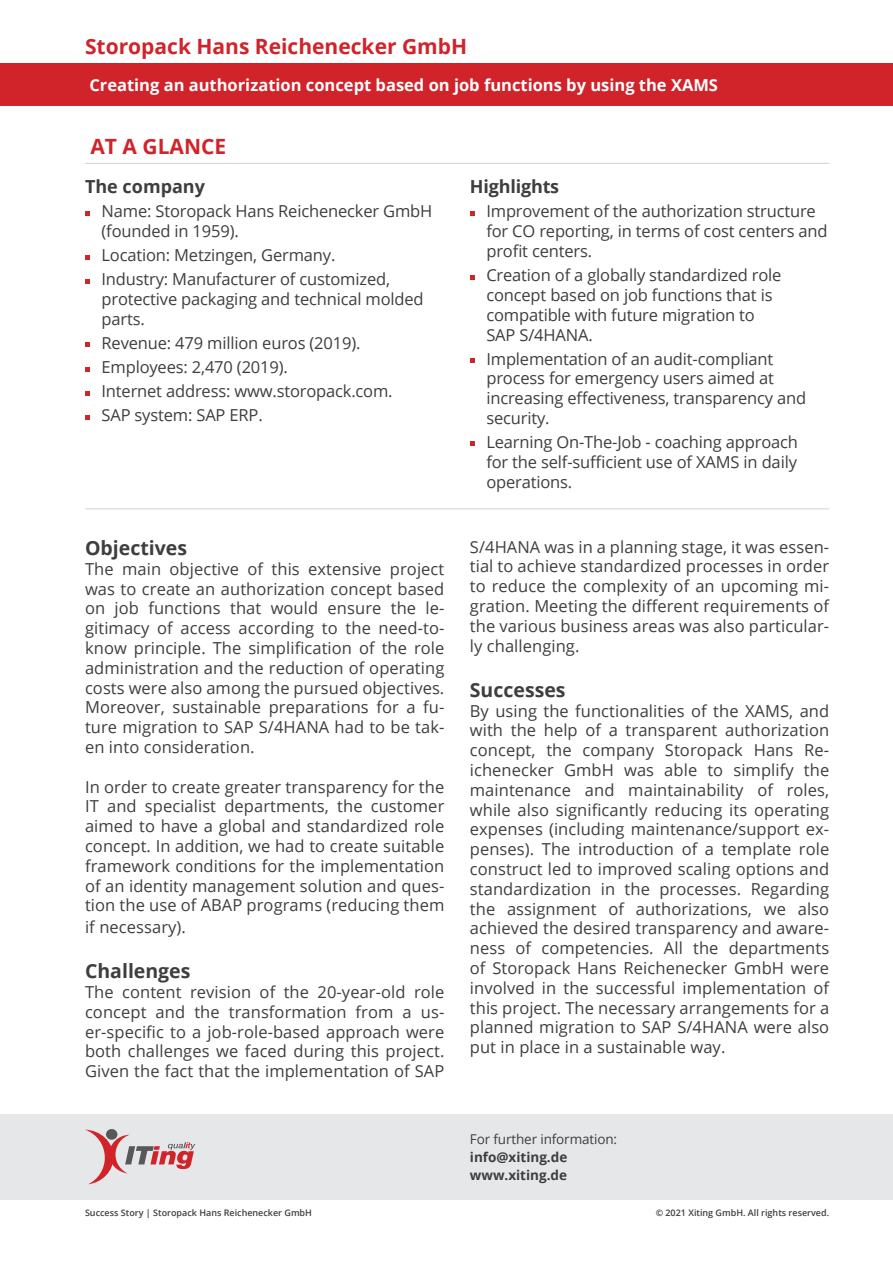
<style>
.page{position:relative;width:893px;height:1263px;background:#fff}
.page>*{position:absolute;margin:0;border:0;box-sizing:border-box;transform-origin:0 0}
.t1{font:700 21px "Open Sans";color:#d1232a}
.t2{font:700 19.5px "Open Sans";color:#3e3e3f}
.t3{font:700 18px "Open Sans";letter-spacing:-.01em;color:#3e3e3f}
.t4{font:16.5px/19.8px "Open Sans";letter-spacing:-.01em;color:#3e3e3f}
.t5{font:700 16.5px "Open Sans";color:#fff}
.t6{font:700 13.5px/18.3px "Open Sans";color:#3e3e3f}
.t7{font:13.5px "Open Sans";letter-spacing:-.01em;color:#3e3e3f}
.t8{font:600 9px "Open Sans";color:#3e3e3f}
</style>
<div class="page">
<div style="left:0;top:64px;width:893px;height:42px;background:#d1232a"></div>
<svg style="left:85px;top:211px;width:5px;height:5px"></svg>
<svg style="left:85px;top:255px;width:5px;height:5px"></svg>
<svg style="left:85px;top:279px;width:5px;height:5px"></svg>
<svg style="left:85px;top:343px;width:5px;height:4px"></svg>
<svg style="left:85px;top:367px;width:5px;height:4px"></svg>
<svg style="left:85px;top:391px;width:5px;height:4px"></svg>
<svg style="left:85px;top:415px;width:5px;height:4px"></svg>
<svg style="left:470px;top:211px;width:4px;height:5px"></svg>
<svg style="left:470px;top:275px;width:4px;height:4px"></svg>
<svg style="left:470px;top:358px;width:4px;height:5px"></svg>
<svg style="left:470px;top:442px;width:4px;height:4px"></svg>
<hr style="left:85px;top:163px;width:744px;height:1px;background:#d1d2d4">
<hr style="left:85px;top:508px;width:744px;height:1px;background:#d1d2d4">
<div style="left:0;top:1114px;width:893px;height:85px;background:#e6e7e9"></div>
<svg style="left:86px;top:1130px;width:109px;height:54px"></svg>
<p class="t1" style="left:85px;top:32px;width:384px">Storopack Hans Reichenecker GmbH</p>
<p class="t5" style="left:89px;top:74px;width:630px">Creating an authorization concept based on job functions by using the XAMS</p>
<p class="t1" style="left:90px;top:132px;width:137px">AT A GLANCE</p>
<p class="t3" style="left:85px;top:174px;width:121px">The company</p>
<p class="t4" style="left:102px;top:201px;width:332px">Name: Storopack Hans Reichenecker GmbH (founded in 1959).</p>
<p class="t4" style="left:102px;top:243px;width:290px;line-height:24px">Location: Metzingen, Germany.<br>Industry: Manufacturer of customized,</p>
<p class="t4" style="left:102px;top:289px;width:324px">protective packaging and technical molded parts.</p>
<p class="t4" style="left:102px;top:331px;width:293px;line-height:24px">Revenue: 479 million euros (2019).<br>Employees: 2,470 (2019).<br>Internet address: www.storopack.com.<br>SAP system: SAP ERP.</p>
<p class="t2" style="left:85px;top:534px;width:104px">Objectives</p>
<p class="t4" style="left:85px;top:558px;width:361px;text-align:justify">The main objective of this extensive project was to create an authorization concept based on job functions that would ensure the le&shy;gitimacy of access according to the need-to&shy;know principle. The simplification of the role administration and the reduction of operating costs were also among the pursued objectives.<br>Moreover, sustainable preparations for a fu&shy;ture migration to SAP S/4HANA had to be tak&shy;en into consideration.</p>
<p class="t4" style="left:85px;top:776px;width:361px;text-align:justify">In order to create greater transparency for the IT and specialist departments, the customer aimed to have a global and standardized role concept. In addition, we had to create suitable framework conditions for the implementation of an identity management solution and ques&shy;tion the use of ABAP programs (reducing them</p>
<p class="t4" style="left:85px;top:917px;width:102px">if necessary).</p>
<p class="t2" style="left:85px;top:957px;width:107px">Challenges</p>
<p class="t4" style="left:85px;top:981px;width:361px;text-align:justify">The content revision of the 20-year-old role concept and the transformation from a us&shy;er-specific to a job-role-based approach were both challenges we faced during this project.<br>Given the fact that the implementation of SAP</p>
<p class="t3" style="left:470px;top:174px;width:91px">Highlights</p>
<p class="t4" style="left:486px;top:201px;width:343px">Improvement of the authorization structure for CO reporting, in terms of cost centers and profit centers.</p>
<p class="t4" style="left:486px;top:265px;width:297px">Creation of a globally standardized role concept based on job functions that is compatible with future migration to<br>SAP S/4HANA.</p>
<p class="t4" style="left:486px;top:348px;width:321px">Implementation of an audit-compliant process for emergency users aimed at increasing effectiveness, transparency and security.</p>
<p class="t4" style="left:486px;top:432px;width:313px;text-align:justify">Learning On-The-Job - coaching approach for the self-sufficient use of XAMS in daily operations.</p>
<p class="t4" style="left:470px;top:536px;width:361px;text-align:justify">S/4HANA was in a planning stage, it was essen&shy;tial to achieve standardized processes in order to reduce the complexity of an upcoming mi&shy;gration. Meeting the different requirements of the various business areas was also particular&shy;ly challenging.</p>
<p class="t2" style="left:470px;top:676px;width:97px">Successes</p>
<p class="t4" style="left:470px;top:700px;width:361px;text-align:justify">By using the functionalities of the XAMS, and with the help of a transparent authorization concept, the company Storopack Hans Re&shy;ichenecker GmbH was able to simplify the maintenance and maintainability of roles, while also significantly reducing its operating expenses (including maintenance/support ex&shy;penses). The introduction of a template role construct led to improved scaling options and standardization in the processes. Regarding the assignment of authorizations, we also achieved the desired transparency and aware&shy;ness of competencies. All the departments of Storopack Hans Reichenecker GmbH were involved in the successful implementation of this project. The necessary arrangements for a planned migration to SAP S/4HANA were also put in place in a sustainable way.</p>
<p class="t7" style="left:470px;top:1129px;width:149px">For further information:</p>
<p class="t6" style="left:470px;top:1147px;width:99px">info@xiting.de www.xiting.de</p>
<p class="t8" style="left:85px;top:1206px;width:228px">Success Story | Storopack Hans Reichenecker GmbH</p>
<p class="t8" style="left:656px;top:1206px;width:175px">© 2021 Xiting GmbH. All rights reserved.</p>
</div>
